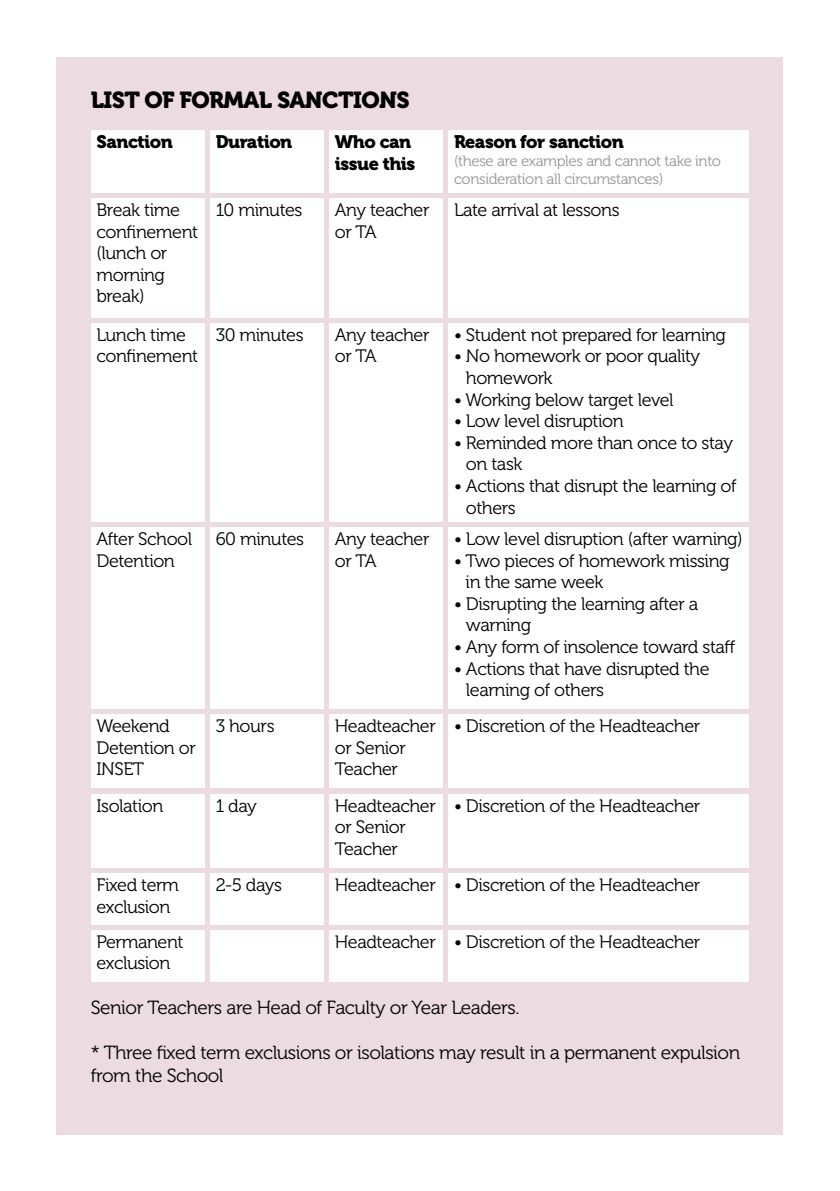
<style>
.page{position:relative;width:840px;height:1191px;background:#fff}
.page>*{position:absolute;margin:0;border:0;box-sizing:border-box;transform-origin:0 0}
.t1{font:23px "Museo 900";letter-spacing:-.025em;color:#000}
.t2{font:19px/22.8px "Museo 300";letter-spacing:-.025em;color:#000}
.t3{font:18px/21.6px "Museo 300";letter-spacing:-.025em;color:#000}
.t4{font:18px/21.6px "Museo 900";letter-spacing:-.025em;color:#000}
.t5{font:15px/18px "Museo 300";letter-spacing:-.025em;color:#939598}
</style>
<div class="page">
<div style="left:57px;top:57px;width:725px;height:1077px;background:#ecdbe0"></div>
<div style="left:91px;top:130px;width:113px;height:63px;background:#fff"></div>
<div style="left:91px;top:198px;width:113px;height:119px;background:#fff"></div>
<div style="left:91px;top:323px;width:113px;height:199px;background:#fff"></div>
<div style="left:91px;top:527px;width:113px;height:182px;background:#fff"></div>
<div style="left:91px;top:714px;width:113px;height:74px;background:#fff"></div>
<div style="left:91px;top:794px;width:113px;height:73px;background:#fff"></div>
<div style="left:91px;top:873px;width:113px;height:51px;background:#fff"></div>
<div style="left:91px;top:930px;width:113px;height:51px;background:#fff"></div>
<div style="left:210px;top:130px;width:113px;height:63px;background:#fff"></div>
<div style="left:210px;top:198px;width:113px;height:119px;background:#fff"></div>
<div style="left:210px;top:323px;width:113px;height:199px;background:#fff"></div>
<div style="left:210px;top:527px;width:113px;height:182px;background:#fff"></div>
<div style="left:210px;top:714px;width:113px;height:74px;background:#fff"></div>
<div style="left:210px;top:794px;width:113px;height:73px;background:#fff"></div>
<div style="left:210px;top:873px;width:113px;height:51px;background:#fff"></div>
<div style="left:210px;top:930px;width:113px;height:51px;background:#fff"></div>
<div style="left:329px;top:130px;width:113px;height:63px;background:#fff"></div>
<div style="left:329px;top:198px;width:113px;height:119px;background:#fff"></div>
<div style="left:329px;top:323px;width:113px;height:199px;background:#fff"></div>
<div style="left:329px;top:527px;width:113px;height:182px;background:#fff"></div>
<div style="left:329px;top:714px;width:113px;height:74px;background:#fff"></div>
<div style="left:329px;top:794px;width:113px;height:73px;background:#fff"></div>
<div style="left:329px;top:873px;width:113px;height:51px;background:#fff"></div>
<div style="left:329px;top:930px;width:113px;height:51px;background:#fff"></div>
<div style="left:448px;top:130px;width:300px;height:63px;background:#fff"></div>
<div style="left:448px;top:198px;width:300px;height:119px;background:#fff"></div>
<div style="left:448px;top:323px;width:300px;height:199px;background:#fff"></div>
<div style="left:448px;top:527px;width:300px;height:182px;background:#fff"></div>
<div style="left:448px;top:714px;width:300px;height:74px;background:#fff"></div>
<div style="left:448px;top:794px;width:300px;height:73px;background:#fff"></div>
<div style="left:448px;top:873px;width:300px;height:51px;background:#fff"></div>
<div style="left:448px;top:930px;width:300px;height:51px;background:#fff"></div>
<p class="t1" style="left:91px;top:87px;width:320px">LIST OF FORMAL SANCTIONS</p>
<p class="t4" style="left:96px;top:131px;width:78px">Sanction</p>
<p class="t4" style="left:215px;top:131px;width:78px">Duration</p>
<p class="t4" style="left:334px;top:131px;width:82px">Who can issue this</p>
<p class="t3" style="left:334px;top:199px;width:96px">Any teacher or TA</p>
<p class="t3" style="left:215px;top:199px;width:88px">10 minutes</p>
<p class="t3" style="left:96px;top:199px;width:103px">Break time confinement (lunch or morning break)</p>
<p class="t3" style="left:96px;top:324px;width:103px">Lunch time confinement</p>
<p class="t3" style="left:215px;top:324px;width:89px">30 minutes</p>
<p class="t3" style="left:334px;top:324px;width:96px">Any teacher or TA</p>
<p class="t3" style="left:96px;top:528px;width:97px">After School<br>Detention</p>
<p class="t3" style="left:215px;top:528px;width:90px">60 minutes</p>
<p class="t3" style="left:334px;top:528px;width:96px">Any teacher or TA</p>
<p class="t3" style="left:96px;top:715px;width:101px">Weekend<br>Detention or<br>INSET</p>
<p class="t3" style="left:96px;top:795px;width:68px">Isolation</p>
<p class="t3" style="left:215px;top:715px;width:60px">3 hours</p>
<p class="t3" style="left:215px;top:795px;width:43px">1 day</p>
<p class="t3" style="left:96px;top:874px;width:84px">Fixed term exclusion</p>
<p class="t3" style="left:96px;top:931px;width:89px">Permanent exclusion</p>
<p class="t3" style="left:215px;top:874px;width:68px">2-5 days</p>
<p class="t3" style="left:334px;top:715px;width:102px">Headteacher or Senior<br>Teacher</p>
<p class="t3" style="left:334px;top:795px;width:102px">Headteacher or Senior<br>Teacher</p>
<p class="t3" style="left:334px;top:874px;width:102px">Headteacher</p>
<p class="t3" style="left:334px;top:931px;width:102px">Headteacher</p>
<p class="t4" style="left:454px;top:131px;width:171px">Reason for sanction</p>
<p class="t5" style="left:454px;top:152px;width:268px">(these are examples and cannot take into consideration all circumstances)</p>
<p class="t3" style="left:454px;top:199px;width:167px">Late arrival at lessons</p>
<p class="t3" style="left:454px;top:324px;width:273px">• Student not prepared for learning</p>
<p class="t3" style="left:465px;top:346px;width:236px;text-indent:-12px">• No homework or poor quality homework</p>
<p class="t3" style="left:454px;top:389px;width:221px">• Working below target level</p>
<p class="t3" style="left:454px;top:410px;width:171px">• Low level disruption</p>
<p class="t3" style="left:465px;top:432px;width:268px;text-indent:-12px">• Reminded more than once to stay on task</p>
<p class="t3" style="left:465px;top:475px;width:272px;text-indent:-12px">• Actions that disrupt the learning of others</p>
<p class="t3" style="left:454px;top:528px;width:290px">• Low level disruption (after warning)</p>
<p class="t3" style="left:465px;top:550px;width:265px;text-indent:-12px">• Two pieces of homework missing in the same week</p>
<p class="t3" style="left:465px;top:593px;width:234px;text-indent:-12px">• Disrupting the learning after a warning</p>
<p class="t3" style="left:454px;top:636px;width:282px">• Any form of insolence toward staff</p>
<p class="t3" style="left:465px;top:658px;width:245px;text-indent:-12px">• Actions that have disrupted the learning of others</p>
<p class="t3" style="left:454px;top:715px;width:248px">• Discretion of the Headteacher</p>
<p class="t3" style="left:454px;top:795px;width:248px">• Discretion of the Headteacher</p>
<p class="t3" style="left:454px;top:874px;width:248px">• Discretion of the Headteacher</p>
<p class="t3" style="left:454px;top:931px;width:248px">• Discretion of the Headteacher</p>
<p class="t2" style="left:91px;top:996px;width:430px">Senior Teachers are Head of Faculty or Year Leaders.</p>
<p class="t2" style="left:91px;top:1042px;width:650px">* Three fixed term exclusions or isolations may result in a permanent expulsion from the School</p>
</div>
